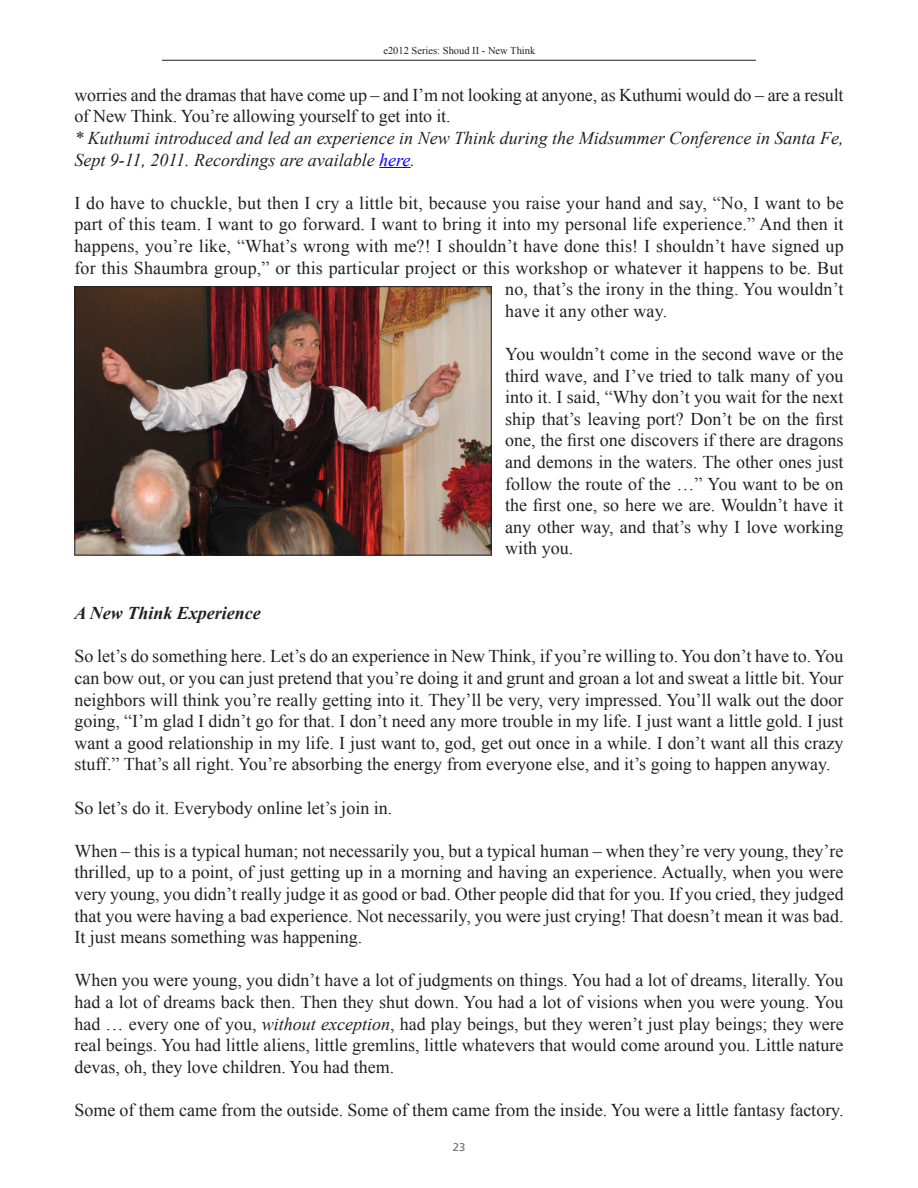
<style>
.page{position:relative;width:918px;height:1188px;background:#fff}
.page>*{position:absolute;margin:0;border:0;box-sizing:border-box;transform-origin:0 0}
.t1{font:18px/21.6px "Times New Roman";color:#231f20;text-align:justify}
.t2{font:italic 18px/21.6px "Times New Roman";color:#231f20}
.t3{font:italic 700 18px "Times New Roman";color:#231f20}
.t4{font:11.25px "Frutiger";color:#6c6d70}
.t5{font:10.5px "Times New Roman";color:#231f20}
.s1{color:#00f}
.s2{font-style:italic}
</style>
<div class="page">
<hr style="left:162px;top:60px;width:594px;height:1px;background:#231f20">
<hr style="left:379px;top:167px;width:32px;height:1px;background:#00f">
<img style="left:76px;top:288px;width:414px;height:266px">
<div style="left:74px;top:286px;width:418px;height:270px;border:1px solid #231f20"></div>
<p class="t5" style="left:383px;top:43px;width:154px">e2012 Series: Shoud II - New Think</p>
<p class="t1" style="left:74px;top:84px;width:771px">worries and the dramas that have come up – and I’m not looking at anyone, as Kuthumi would do – are a result of New Think. You’re allowing yourself to get into it.</p>
<p class="t2" style="left:74px;top:127px;width:771px">* Kuthumi introduced and led an experience in New Think during the Midsummer Conference in Santa Fe,<br>Sept 9-11, 2011. Recordings are available <span class="s1">here</span>.</p>
<p class="t1" style="left:74px;top:192px;width:771px">I do have to chuckle, but then I cry a little bit, because you raise your hand and say, “No, I want to be</p>
<p class="t1" style="left:74px;top:213px;width:771px">part of this team. I want to go forward. I want to bring it into my personal life experience.” And then it</p>
<p class="t1" style="left:74px;top:235px;width:771px">happens, you’re like, “What’s wrong with me?! I shouldn’t have done this! I shouldn’t have signed up</p>
<p class="t1" style="left:74px;top:256px;width:771px">for this Shaumbra group,” or this particular project or this workshop or whatever it happens to be. But</p>
<p class="t1" style="left:505px;top:278px;width:340px">no, that’s the irony in the thing. You wouldn’t</p>
<p class="t1" style="left:505px;top:300px;width:164px">have it any other way.</p>
<p class="t1" style="left:505px;top:343px;width:340px">You wouldn’t come in the second wave or the third wave, and I’ve tried to talk many of you into it. I said, “Why don’t you wait for the next ship that’s leaving port? Don’t be on the first one, the first one discovers if there are dragons and demons in the waters. The other ones just follow the route of the …” You want to be on the first one, so here we are. Wouldn’t have it any other way, and that’s why I love working with you.</p>
<p class="t3" style="left:74px;top:601px;width:188px">A New Think Experience</p>
<p class="t1" style="left:74px;top:645px;width:771px">So let’s do something here. Let’s do an experience in New Think, if you’re willing to. You don’t have to. You can bow out, or you can just pretend that you’re doing it and grunt and groan a lot and sweat a little bit. Your neighbors will think you’re really getting into it. They’ll be very, very impressed. You’ll walk out the door going, “I’m glad I didn’t go for that. I don’t need any more trouble in my life. I just want a little gold. I just want a good relationship in my life. I just want to, god, get out once in a while. I don’t want all this crazy stuff.” That’s all right. You’re absorbing the energy from everyone else, and it’s going to happen anyway.</p>
<p class="t1" style="left:74px;top:796px;width:319px">So let’s do it. Everybody online let’s join in.</p>
<p class="t1" style="left:74px;top:840px;width:771px">When – this is a typical human; not necessarily you, but a typical human – when they’re very young, they’re thrilled, up to a point, of just getting up in a morning and having an experience. Actually, when you were very young, you didn’t really judge it as good or bad. Other people did that for you. If you cried, they judged that you were having a bad experience. Not necessarily, you were just crying! That doesn’t mean it was bad.<br>It just means something was happening.</p>
<p class="t1" style="left:74px;top:969px;width:771px">When you were young, you didn’t have a lot of judgments on things. You had a lot of dreams, literally. You had a lot of dreams back then. Then they shut down. You had a lot of visions when you were young. You had … every one of you, <span class="s2">without exception</span>, had play beings, but they weren’t just play beings; they were real beings. You had little aliens, little gremlins, little whatevers that would come around you. Little nature devas, oh, they love children. You had them.</p>
<p class="t1" style="left:74px;top:1099px;width:771px">Some of them came from the outside. Some of them came from the inside. You were a little fantasy factory.</p>
<p class="t4" style="left:453px;top:1141px;width:14px">23</p>
</div>
